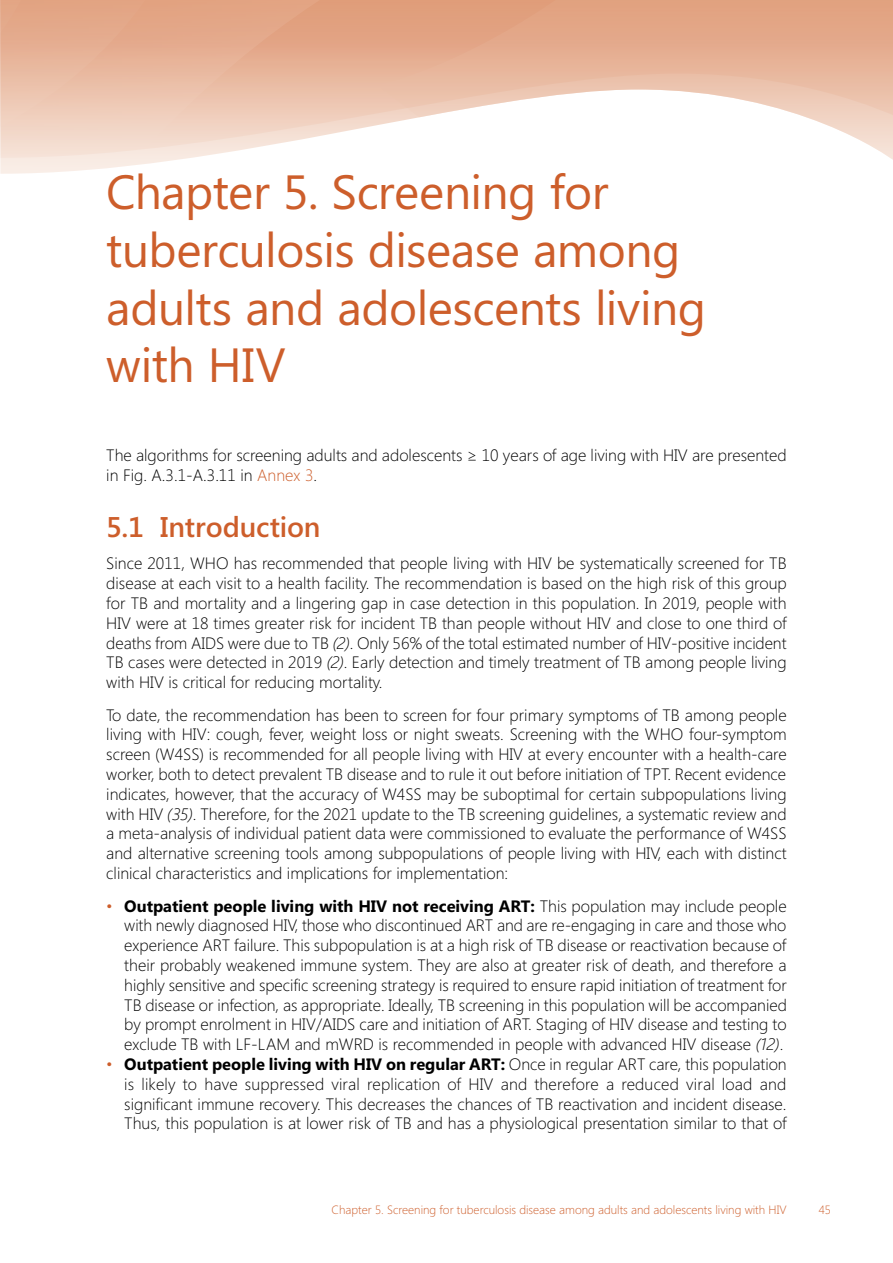
<style>
.page{position:relative;width:893px;height:1263px;background:#fff}
.page>*{position:absolute;margin:0;border:0;box-sizing:border-box;transform-origin:0 0}
.Head1-chapter{font:48px/57.6px "Segoe UI";letter-spacing:-.01em;color:#cd5e2b}
.Head2{font:600 28.5px "Segoe UI";letter-spacing:-.005em;color:#cd5e2b}
.Body{font:300 16.5px/19.8px "Segoe UI";color:#000;text-align:justify}
.t1{font:300 12px "Segoe UI";color:#cd5e2b}
.s1{color:#cd5e2b}
.s2{font-style:italic}
.s3{font-weight:700}
</style>
<div class="page">
<svg style="left:0;top:158px;width:188px;height:16px"></svg>
<svg style="left:0;top:0;width:893px;height:158px"></svg>
<p class="Head1-chapter" style="left:106px;top:161px;width:601px">Chapter 5. Screening for tuberculosis disease among adults and adolescents living with HIV</p>
<p class="Body" style="left:106px;top:445px;width:682px">The algorithms for screening adults and adolescents ≥ 10 years of age living with HIV are presented in Fig. A.3.1-A.3.11 in <span class="s1">Annex 3</span>.</p>
<p class="Head2" style="left:106px;top:507px;width:216px">5.1 Introduction</p>
<p class="Body" style="left:106px;top:553px;width:682px">Since 2011, WHO has recommended that people living with HIV be systematically screened for TB disease at each visit to a health facility. The recommendation is based on the high risk of this group for TB and mortality and a lingering gap in case detection in this population. In 2019, people with HIV were at 18 times greater risk for incident TB than people without HIV and close to one third of deaths from AIDS were due to TB <span class="s2">(2)</span>. Only 56% of the total estimated number of HIV-positive incident TB cases were detected in 2019 <span class="s2">(2)</span>. Early detection and timely treatment of TB among people living with HIV is critical for reducing mortality.</p>
<p class="Body" style="left:106px;top:704px;width:682px">To date, the recommendation has been to screen for four primary symptoms of TB among people living with HIV: cough, fever, weight loss or night sweats. Screening with the WHO four-symptom screen (W4SS) is recommended for all people living with HIV at every encounter with a health-care worker, both to detect prevalent TB disease and to rule it out before initiation of TPT. Recent evidence indicates, however, that the accuracy of W4SS may be suboptimal for certain subpopulations living with HIV <span class="s2">(35)</span>. Therefore, for the 2021 update to the TB screening guidelines, a systematic review and a meta-analysis of individual patient data were commissioned to evaluate the performance of W4SS and alternative screening tools among subpopulations of people living with HIV, each with distinct clinical characteristics and implications for implementation:</p>
<p class="Body" style="left:124px;top:895px;width:664px;text-indent:-18px"><span class="s1">•</span> <span class="s3">Outpatient people living with HIV not receiving ART:</span> This population may include people with newly diagnosed HIV, those who discontinued ART and are re-engaging in care and those who experience ART failure. This subpopulation is at a high risk of TB disease or reactivation because of their probably weakened immune system. They are also at greater risk of death, and therefore a highly sensitive and specific screening strategy is required to ensure rapid initiation of treatment for TB disease or infection, as appropriate. Ideally, TB screening in this population will be accompanied by prompt enrolment in HIV/AIDS care and initiation of ART. Staging of HIV disease and testing to exclude TB with LF-LAM and mWRD is recommended in people with advanced HIV disease <span class="s2">(12)</span>.</p>
<p class="Body" style="left:124px;top:1054px;width:664px;text-indent:-18px"><span class="s1">•</span> <span class="s3">Outpatient people living with HIV on regular ART:</span> Once in regular ART care, this population is likely to have suppressed viral replication of HIV and therefore a reduced viral load and significant immune recovery. This decreases the chances of TB reactivation and incident disease.<br>Thus, this population is at lower risk of TB and has a physiological presentation similar to that of</p>
<p class="t1" style="left:332px;top:1202px;width:456px">Chapter 5. Screening for tuberculosis disease among adults and adolescents living with HIV</p>
<p class="t1" style="left:819px;top:1202px;width:14px">45</p>
</div>
